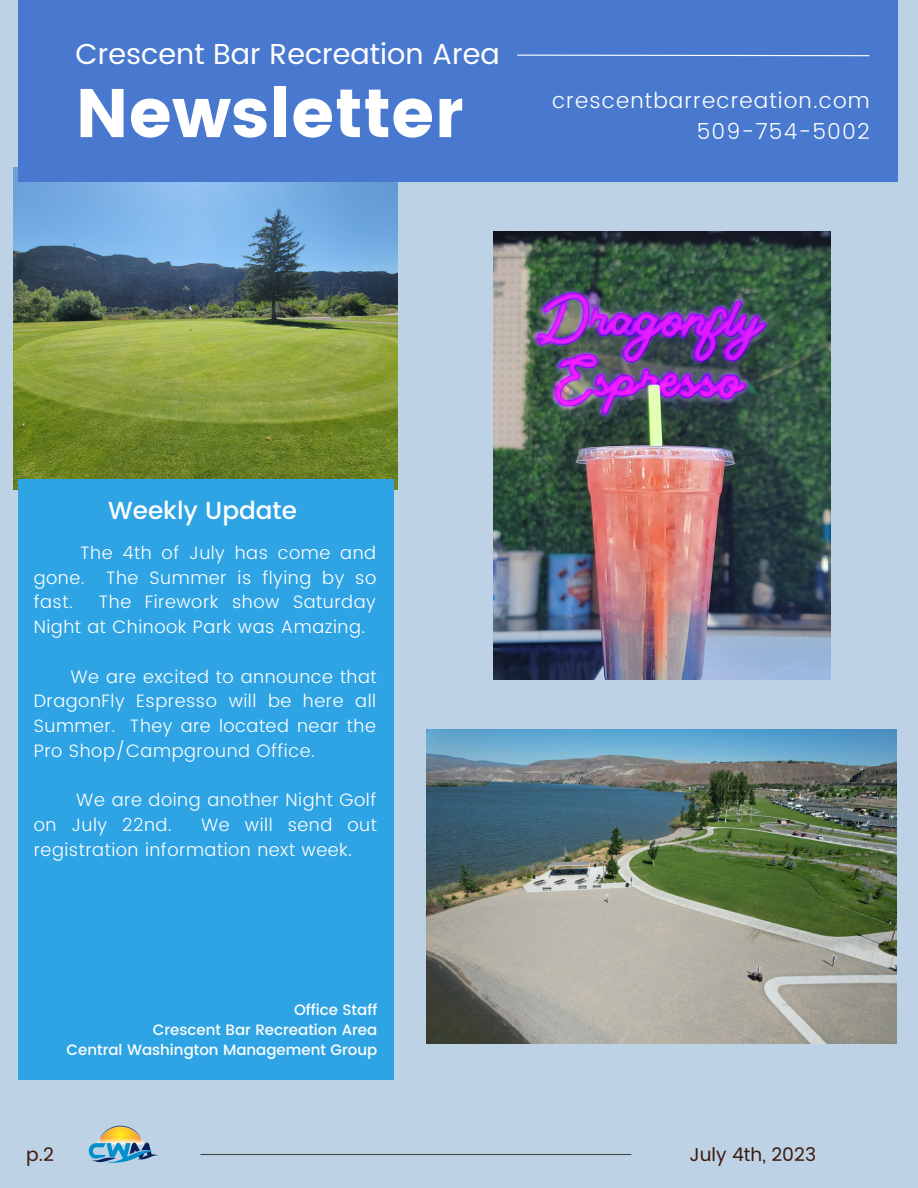
<style>
.page{position:relative;width:918px;height:1188px;background:#bed2e6}
.page>*{position:absolute;margin:0;border:0;box-sizing:border-box;transform-origin:0 0}
.t1{font:68.4px "Poppins";color:#fff}
.t2{font:28.8px "Poppins";color:#fff}
.t3{font:500 24.75px "Poppins";color:#fff}
.t4{font:300 21.9px "Poppins";letter-spacing:.05em;color:#fff}
.t5{font:18.75px "Poppins";color:#3c1a0c}
.t6{font:300 18px/24.8px "Poppins";letter-spacing:.03em;color:#fff}
.t7{font:500 15px "Poppins";color:#fff}
</style>
<div class="page">
<img style="left:13px;top:167px;width:385px;height:322px">
<div style="left:18px;top:0;width:880px;height:181px;background:#4879cf"></div>
<svg style="left:517px;top:54px;width:353px;height:3px"></svg>
<hr style="left:200px;top:1154px;width:431px;height:1px;background:#3e4e40">
<img style="left:88px;top:1125px;width:71px;height:38px">
<div style="left:18px;top:479px;width:376px;height:601px;background:#2ea4e4"></div>
<img style="left:427px;top:729px;width:470px;height:314px">
<img style="left:494px;top:231px;width:336px;height:448px">
<p class="t2" style="left:75px;top:37px;width:426px">Crescent Bar Recreation Area</p>
<p class="t1" style="left:75px;top:74px;width:389px">Newsletter</p>
<p class="t4" style="left:552px;top:88px;width:319px">crescentbarrecreation.com</p>
<p class="t4" style="left:697px;top:119px;width:175px">509-754-5002</p>
<p class="t3" style="left:108px;top:496px;width:190px">Weekly Update</p>
<p class="t6" style="left:34px;top:540px;width:344px;text-align:justify;text-indent:46px">The 4th of July has come and gone. The Summer is flying by so fast.</p>
<p class="t6" style="left:34px;top:590px;width:344px;text-indent:65px">The Firework show Saturday<br>Night at Chinook Park was Amazing.</p>
<p class="t6" style="left:34px;top:664px;width:344px;text-align:justify;text-indent:37px">We are excited to announce that DragonFly Espresso will be here all Summer. They are located near the Pro Shop/Campground Office.</p>
<p class="t6" style="left:34px;top:788px;width:344px;text-indent:43px">We are doing another Night Golf on July 22nd.</p>
<p class="t6" style="left:34px;top:812px;width:345px;text-indent:167px">We will send out registration information next week.</p>
<p class="t7" style="left:294px;top:1001px;width:85px">Office Staff</p>
<p class="t7" style="left:153px;top:1021px;width:226px">Crescent Bar Recreation Area</p>
<p class="t7" style="left:67px;top:1041px;width:312px">Central Washington Management Group</p>
<p class="t5" style="left:26px;top:1143px;width:29px">p.2</p>
<p class="t5" style="left:690px;top:1143px;width:128px">July 4th, 2023</p>
</div>
